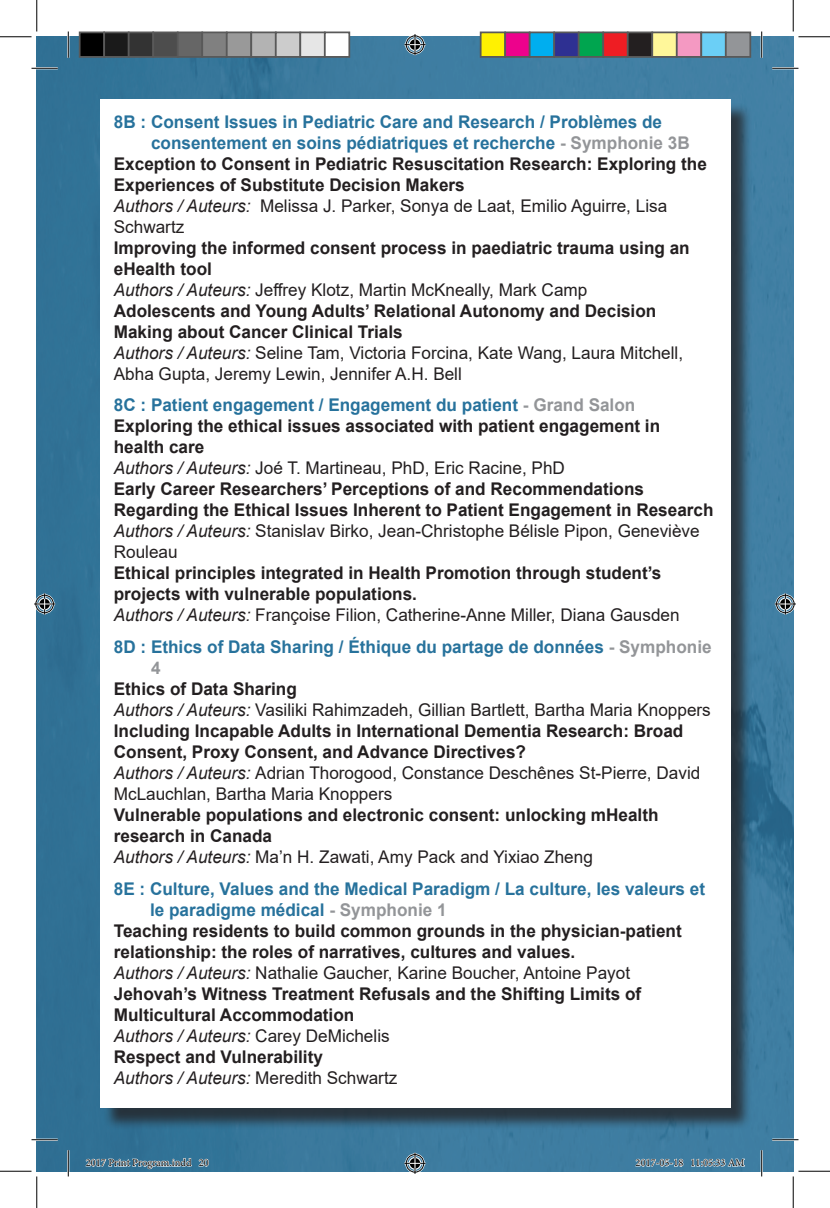
<style>
.page{position:relative;width:830px;height:1208px;background:#fff}
.page>*{position:absolute;margin:0;border:0;box-sizing:border-box;transform-origin:0 0}
.t1{font:700 17.5px/21px "Arial";color:#231f20}
.t2{font:17.5px/21px "Arial";color:#231f20}
.t3{font:700 17.5px/21px "Arial";color:#27729c}
.t4{font:italic 17.5px "Arial";color:#231f20}
.t5{font:10.5px "Minion Pro";color:#000}
.s1{color:#939598}
.s2{font-style:italic}
.s3{font-weight:400;font-style:italic}
.s4{font-weight:400}
.s5{color:#27729c}
.s6{font-weight:700}
.s7{font-style:normal}
</style>
<div class="page">
<img style="left:37px;top:37px;width:756px;height:1134px">
<div style="left:102px;top:102px;width:650px;height:1028px;background:#231f20;opacity:.75"></div>
<div style="left:100px;top:100px;width:630px;height:1008px;background:#fff"></div>
<hr style="left:32px;top:67px;width:26px;height:2px;background:#fff">
<hr style="left:772px;top:67px;width:26px;height:2px;background:#fff">
<hr style="left:32px;top:1138px;width:26px;height:2px;background:#fff">
<hr style="left:772px;top:1138px;width:26px;height:2px;background:#fff">
<hr style="left:67px;top:32px;width:2px;height:26px;background:#fff">
<hr style="left:67px;top:1150px;width:2px;height:26px;background:#fff">
<hr style="left:760px;top:32px;width:2px;height:26px;background:#fff">
<hr style="left:760px;top:1150px;width:2px;height:26px;background:#fff">
<svg style="left:32px;top:68px;width:26px;height:1px"></svg>
<svg style="left:772px;top:68px;width:26px;height:1px"></svg>
<svg style="left:32px;top:1139px;width:26px;height:1px"></svg>
<svg style="left:772px;top:1139px;width:26px;height:1px"></svg>
<svg style="left:68px;top:32px;width:1px;height:26px"></svg>
<svg style="left:68px;top:1150px;width:1px;height:26px"></svg>
<svg style="left:761px;top:32px;width:1px;height:26px"></svg>
<svg style="left:761px;top:1150px;width:1px;height:26px"></svg>
<hr style="left:0;top:36px;width:32px;height:1px;background:#000">
<hr style="left:798px;top:36px;width:32px;height:1px;background:#000">
<hr style="left:0;top:1170px;width:32px;height:1px;background:#000">
<hr style="left:798px;top:1170px;width:32px;height:1px;background:#000">
<hr style="left:36px;top:0;width:1px;height:32px;background:#000">
<hr style="left:36px;top:1176px;width:1px;height:32px;background:#000">
<hr style="left:792px;top:0;width:1px;height:32px;background:#000">
<hr style="left:792px;top:1176px;width:1px;height:32px;background:#000">
<svg style="left:404px;top:34px;width:21px;height:21px"></svg>
<svg style="left:404px;top:1152px;width:21px;height:21px"></svg>
<svg style="left:34px;top:593px;width:21px;height:21px"></svg>
<svg style="left:774px;top:593px;width:21px;height:21px"></svg>
<div style="left:80px;top:32px;width:24px;height:25px;background:#000"></div>
<div style="left:79px;top:32px;width:26px;height:26px;border:2px solid #595959"></div>
<div style="left:104px;top:32px;width:25px;height:25px;background:#1a1a1a"></div>
<div style="left:103px;top:32px;width:27px;height:26px;border:2px solid #595959"></div>
<div style="left:129px;top:32px;width:24px;height:25px;background:#333"></div>
<div style="left:128px;top:32px;width:26px;height:26px;border:2px solid #595959"></div>
<div style="left:153px;top:32px;width:25px;height:25px;background:#4d4d4d"></div>
<div style="left:152px;top:32px;width:26px;height:26px;border:2px solid #595959"></div>
<div style="left:178px;top:32px;width:24px;height:25px;background:#666"></div>
<div style="left:177px;top:32px;width:26px;height:26px;border:2px solid #595959"></div>
<div style="left:202px;top:32px;width:25px;height:25px;background:#808080"></div>
<div style="left:201px;top:32px;width:27px;height:26px;border:2px solid #595959"></div>
<div style="left:227px;top:32px;width:24px;height:25px;background:#999"></div>
<div style="left:226px;top:32px;width:26px;height:26px;border:2px solid #595959"></div>
<div style="left:251px;top:32px;width:25px;height:25px;background:#b3b3b3"></div>
<div style="left:250px;top:32px;width:26px;height:26px;border:2px solid #595959"></div>
<div style="left:276px;top:32px;width:24px;height:25px;background:#ccc"></div>
<div style="left:275px;top:32px;width:26px;height:26px;border:2px solid #595959"></div>
<div style="left:300px;top:32px;width:25px;height:25px;background:#e6e6e6"></div>
<div style="left:299px;top:32px;width:27px;height:26px;border:2px solid #595959"></div>
<div style="left:325px;top:32px;width:24px;height:25px;background:#fff"></div>
<div style="left:324px;top:32px;width:26px;height:26px;border:2px solid #595959"></div>
<div style="left:480px;top:32px;width:25px;height:25px;background:#fff101"></div>
<div style="left:480px;top:32px;width:26px;height:26px;border:2px solid #595959"></div>
<div style="left:505px;top:32px;width:24px;height:25px;background:#ed028c"></div>
<div style="left:504px;top:32px;width:26px;height:26px;border:2px solid #595959"></div>
<div style="left:529px;top:32px;width:25px;height:25px;background:#00aeef"></div>
<div style="left:528px;top:32px;width:27px;height:26px;border:2px solid #595959"></div>
<div style="left:554px;top:32px;width:24px;height:25px;background:#2e3092"></div>
<div style="left:553px;top:32px;width:26px;height:26px;border:2px solid #595959"></div>
<div style="left:578px;top:32px;width:25px;height:25px;background:#00a54f"></div>
<div style="left:578px;top:32px;width:26px;height:26px;border:2px solid #595959"></div>
<div style="left:603px;top:32px;width:24px;height:25px;background:#ee1d23"></div>
<div style="left:602px;top:32px;width:26px;height:26px;border:2px solid #595959"></div>
<div style="left:627px;top:32px;width:25px;height:25px;background:#231f20"></div>
<div style="left:626px;top:32px;width:27px;height:26px;border:2px solid #595959"></div>
<div style="left:652px;top:32px;width:24px;height:25px;background:#fff79a"></div>
<div style="left:651px;top:32px;width:26px;height:26px;border:2px solid #595959"></div>
<div style="left:676px;top:32px;width:25px;height:25px;background:#f499c2"></div>
<div style="left:676px;top:32px;width:26px;height:26px;border:2px solid #595959"></div>
<div style="left:701px;top:32px;width:24px;height:25px;background:#6bcff6"></div>
<div style="left:700px;top:32px;width:26px;height:26px;border:2px solid #595959"></div>
<div style="left:725px;top:32px;width:25px;height:25px;background:#939598"></div>
<div style="left:724px;top:32px;width:27px;height:26px;border:2px solid #595959"></div>
<svg style="left:85px;top:1157px;width:107px;height:12px"></svg>
<div style="left:204px;top:1158px;width:5px;height:8px;border:1px solid #fff;border-radius:50%"></div>
<svg style="left:198px;top:1158px;width:10px;height:8px"></svg>
<svg style="left:635px;top:1158px;width:48px;height:8px"></svg>
<svg style="left:691px;top:1103px;width:54px;height:69px;background:#507d98"></svg>
<p class="t3" style="left:114px;top:111px;width:550px">8B : Consent Issues in Pediatric Care and Research / Problèmes de</p>
<p class="t3" style="left:151px;top:132px;width:540px">consentement en soins pédiatriques et recherche <span class="s1">- Symphonie 3B</span></p>
<p class="t1" style="left:114px;top:153px;width:594px">Exception to Consent in Pediatric Resuscitation Research: Exploring the</p>
<p class="t1" style="left:114px;top:174px;width:352px">Experiences of Substitute Decision Makers</p>
<p class="t2" style="left:114px;top:195px;width:555px"><span class="s2">Authors / Auteurs:</span> Melissa J. Parker, Sonya de Laat, Emilio Aguirre, Lisa</p>
<p class="t2" style="left:114px;top:216px;width:72px">Schwartz</p>
<p class="t1" style="left:114px;top:237px;width:577px">Improving the informed consent process in paediatric trauma using an eHealth tool<br><span class="s3">Authors / Auteurs:</span> <span class="s4">Jeffrey Klotz, Martin McKneally, Mark Camp </span>Adolescents and Young Adults’ Relational Autonomy and Decision Making about Cancer Clinical Trials<br><span class="s3">Authors / Auteurs:</span> <span class="s4">Seline Tam, Victoria Forcina, Kate Wang, Laura Mitchell, Abha Gupta, Jeremy Lewin, Jennifer A.H. Bell</span></p>
<p class="t1" style="left:114px;top:395px;width:601px"><span class="s5">8C : Patient engagement / Engagement du patient</span> <span class="s1">- Grand Salon </span>Exploring the ethical issues associated with patient engagement in health care<br><span class="s3">Authors / Auteurs:</span> <span class="s4">Joé T. Martineau, PhD, Eric Racine, PhD<br></span>Early Career Researchers’ Perceptions of and Recommendations Regarding the Ethical Issues Inherent to Patient Engagement in Research <span class="s3">Authors / Auteurs:</span> <span class="s4">Stanislav Birko, Jean-Christophe Bélisle Pipon, Geneviève Rouleau</span></p>
<p class="t1" style="left:114px;top:563px;width:567px">Ethical principles integrated in Health Promotion through student’s projects with vulnerable populations.<br><span class="s3">Authors / Auteurs:</span> <span class="s4">Françoise Filion, Catherine-Anne Miller, Diana Gausden</span></p>
<p class="t3" style="left:151px;top:636px;width:562px;text-indent:-37px">8D : Ethics of Data Sharing / Éthique du partage de données <span class="s1">- Symphonie<br>4</span></p>
<p class="t2" style="left:114px;top:678px;width:598px"><span class="s6">Ethics of Data Sharing<br></span><span class="s2">Authors / Auteurs:</span> Vasiliki Rahimzadeh, Gillian Bartlett, Bartha Maria Knoppers <span class="s6">Including Incapable Adults in International Dementia Research: Broad Consent, Proxy Consent, and Advance Directives?<br></span><span class="s2">Authors / Auteurs:</span> Adrian Thorogood, Constance Deschênes St-Pierre, David McLauchlan, Bartha Maria Knoppers</p>
<p class="t1" style="left:114px;top:804px;width:546px">Vulnerable populations and electronic consent: unlocking mHealth research in Canada<br><span class="s3">Authors / Auteurs:</span> <span class="s4">Ma’n H. Zawati, Amy Pack and Yixiao Zheng</span></p>
<p class="t3" style="left:114px;top:878px;width:592px">8E : Culture, Values and the Medical Paradigm / La culture, les valeurs et</p>
<p class="t3" style="left:150px;top:899px;width:298px">le paradigme médical <span class="s1">- Symphonie 1</span></p>
<p class="t1" style="left:114px;top:920px;width:569px">Teaching residents to build common grounds in the physician-patient</p>
<p class="t1" style="left:114px;top:941px;width:463px">relationship: the roles of narratives, cultures and values.</p>
<p class="t2" style="left:114px;top:961px;width:518px"><span class="s2">Authors / Auteurs:</span> Nathalie Gaucher, Karine Boucher, Antoine Payot</p>
<p class="t1" style="left:114px;top:983px;width:529px">Jehovah’s Witness Treatment Refusals and the Shifting Limits of</p>
<p class="t1" style="left:114px;top:1004px;width:242px">Multicultural Accommodation</p>
<p class="t4" style="left:114px;top:1024px;width:277px">Authors / Auteurs: <span class="s7">Carey DeMichelis</span></p>
<p class="t1" style="left:114px;top:1046px;width:211px">Respect and Vulnerability</p>
<p class="t4" style="left:114px;top:1066px;width:285px">Authors / Auteurs: <span class="s7">Meredith Schwartz</span></p>
<p class="t5" style="left:86px;top:1155px;width:124px">2017 Print Program.indd 20</p>
<p class="t5" style="left:635px;top:1155px;width:110px">2017-05-18 11:05:33 AM</p>
</div>
